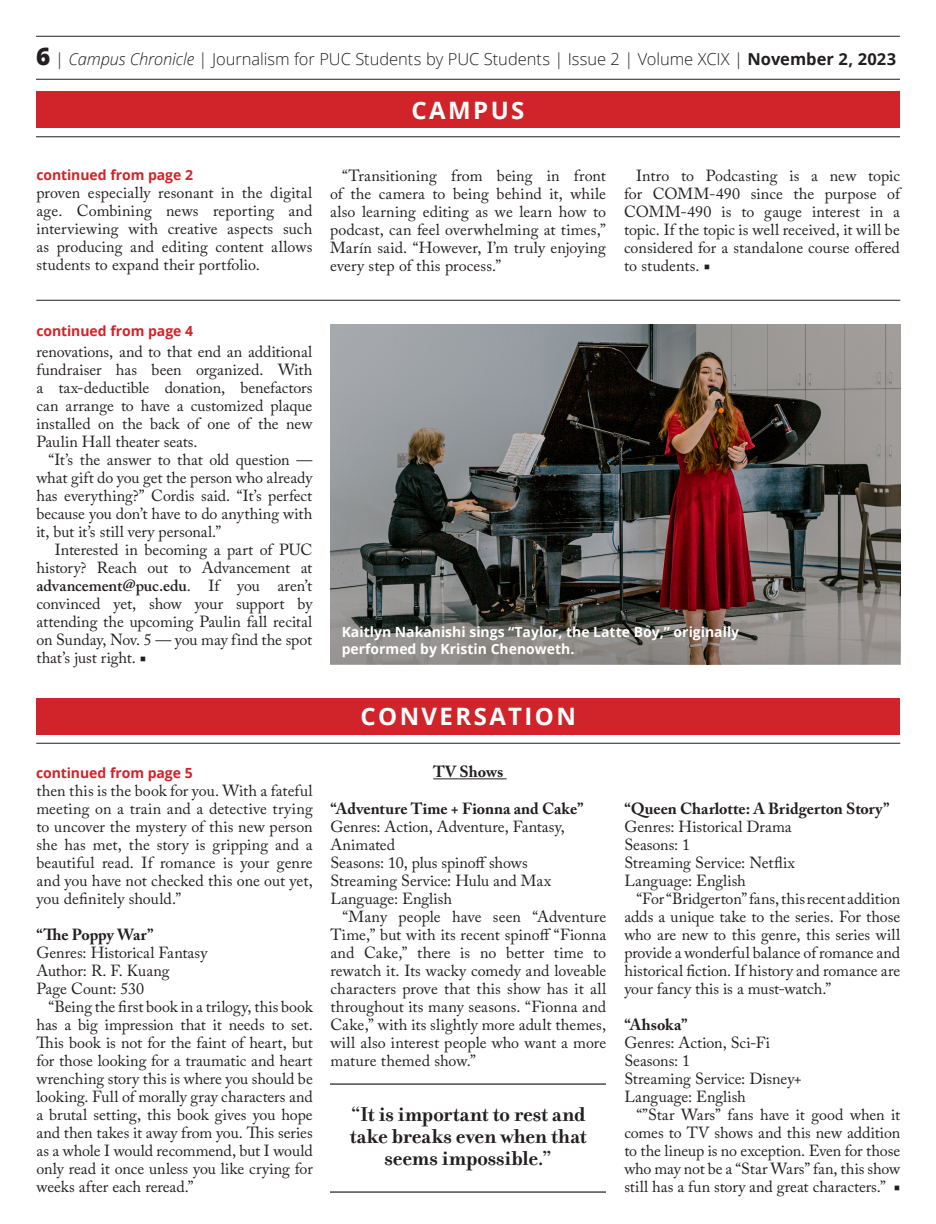
<style>
.page{position:relative;width:936px;height:1224px;background:#fff}
.page>*{position:absolute;margin:0;border:0;box-sizing:border-box;transform-origin:0 0}
.t1{font:700 24px "Open Sans";letter-spacing:.1em;color:#fff}
.Headings{font:700 21.7px/21.7px "Filosofia OT";letter-spacing:-.005em;color:#231f20;text-align:center}
.t2{font:300 16.5px "Open Sans";color:#231f20}
.Body_Copy{font:16px/18px "Adobe Caslon Pro";color:#231f20;text-align:justify}
.Body_Copy-2{font:700 16px "Adobe Caslon Pro";color:#231f20}
.By_Line{font:700 16px "Adobe Caslon Pro";letter-spacing:.005em;color:#231f20}
.caption_white{font:700 14px/16.8px "Open Sans";color:#fff}
.Continued{font:700 14px "Open Sans";letter-spacing:-.005em;color:#d1232a}
.s1{font-weight:800;font-size:24.3px}
.s2{font-style:italic}
.s3{font-weight:700}
.s4{font-family:"Minion Pro"}
.s5{font-weight:600}
</style>
<div class="page">
<hr style="left:36px;top:79px;width:864px;height:1px;background:#231f20">
<hr style="left:36px;top:36px;width:864px;height:1px;background:#231f20">
<div style="left:36px;top:92px;width:864px;height:36px;background:#d1232a"></div>
<hr style="left:36px;top:137px;width:864px;height:1px;background:#231f20">
<img style="left:330px;top:325px;width:570px;height:340px">
<hr style="left:36px;top:300px;width:864px;height:1px;background:#231f20">
<hr style="left:433px;top:778px;width:74px;height:1px;background:#231f20">
<div style="left:36px;top:698px;width:864px;height:36px;background:#d1232a"></div>
<hr style="left:36px;top:743px;width:864px;height:1px;background:#231f20">
<svg style="left:330px;top:593px;width:570px;height:71px;background:#736d69"></svg>
<hr style="left:330px;top:1083px;width:276px;height:2px;background:#231f20">
<hr style="left:330px;top:1191px;width:276px;height:2px;background:#231f20">
<p class="t2" style="left:36px;top:47px;width:862px"><span class="s1">6</span> | <span class="s2">Campus Chronicle</span> | Journalism for PUC Students by PUC Students | Issue 2 | Volume XCIX | <span class="s3">November 2, 2023</span></p>
<p class="t1" style="left:412px;top:93px;width:114px">CAMPUS</p>
<p class="Continued" style="left:36px;top:165px;width:158px">continued from page 2</p>
<p class="Body_Copy" style="left:36px;top:184px;width:278px">proven especially resonant in the digital age. Combining news reporting and interviewing with creative aspects such as producing and editing content allows students to expand their portfolio.</p>
<p class="Body_Copy" style="left:330px;top:167px;width:278px;text-indent:12px">“Transitioning from being in front of the camera to being behind it, while also learning editing as we learn how to podcast, can feel overwhelming at times,” Marín said. “However, I’m truly enjoying every step of this process.”</p>
<p class="Body_Copy" style="left:624px;top:167px;width:278px;text-indent:12px">Intro to Podcasting is a new topic for COMM-490 since the purpose of COMM-490 is to gauge interest in a topic. If the topic is well received, it will be considered for a standalone course offered to students. <span class="s4">■</span></p>
<p class="Continued" style="left:36px;top:321px;width:158px">continued from page 4</p>
<p class="Body_Copy" style="left:36px;top:343px;width:277px">renovations, and to that end an additional fundraiser has been organized. With a tax-deductible donation, benefactors can arrange to have a customized plaque installed on the back of one of the new Paulin Hall theater seats.</p>
<p class="Body_Copy" style="left:36px;top:451px;width:277px;text-indent:12px">“It’s the answer to that old question — what gift do you get the person who already has everything?” Cordis said. “It’s perfect because you don’t have to do anything with it, but it’s still very personal.”</p>
<p class="Body_Copy" style="left:36px;top:541px;width:277px;text-indent:19px">Interested in becoming a part of PUC history? Reach out to Advancement at <span class="s5">advancement@puc.edu</span>. If you aren’t convinced yet, show your support by attending the upcoming Paulin fall recital on Sunday, Nov. 5 — you may find the spot that’s just right. <span class="s4">■</span></p>
<p class="Continued" style="left:36px;top:763px;width:158px">continued from page 5</p>
<p class="Body_Copy" style="left:36px;top:782px;width:278px">then this is the book for you. With a fateful meeting on a train and a detective trying to uncover the mystery of this new person she has met, the story is gripping and a beautiful read. If romance is your genre and you have not checked this one out yet, you definitely should.”</p>
<p class="Body_Copy-2" style="left:36px;top:925px;width:119px">“The Poppy War”</p>
<p class="Body_Copy" style="left:36px;top:944px;width:172px">Genres: Historical Fantasy</p>
<p class="Body_Copy" style="left:36px;top:962px;width:135px">Author: R. F. Kuang</p>
<p class="Body_Copy" style="left:36px;top:980px;width:109px">Page Count: 530</p>
<p class="Body_Copy" style="left:36px;top:998px;width:278px;text-indent:12px">“Being the first book in a trilogy, this book has a big impression that it needs to set.<br>This book is not for the faint of heart, but for those looking for a traumatic and heart wrenching story this is where you should be looking. Full of morally gray characters and a brutal setting, this book gives you hope and then takes it away from you. This series as a whole I would recommend, but I would only read it once unless you like crying for weeks after each reread.”</p>
<p class="caption_white" style="left:342px;top:623px;width:399px">Kaitlyn Nakanishi sings “Taylor, the Latte Boy,” originally performed by Kristin Chenoweth.</p>
<p class="t1" style="left:361px;top:700px;width:217px">CONVERSATION</p>
<p class="By_Line" style="left:433px;top:762px;width:72px">TV Shows</p>
<p class="Body_Copy-2" style="left:330px;top:800px;width:255px">“Adventure Time + Fionna and Cake”</p>
<p class="Body_Copy" style="left:330px;top:818px;width:236px">Genres: Action, Adventure, Fantasy,<br>Animated</p>
<p class="Body_Copy" style="left:330px;top:854px;width:199px">Seasons: 10, plus spinoff shows</p>
<p class="Body_Copy" style="left:330px;top:872px;width:222px">Streaming Service: Hulu and Max</p>
<p class="Body_Copy" style="left:330px;top:890px;width:123px">Language: English</p>
<p class="Body_Copy" style="left:330px;top:908px;width:277px;text-indent:12px">“Many people have seen “Adventure Time,” but with its recent spinoff “Fionna and Cake,” there is no better time to rewatch it. Its wacky comedy and loveable characters prove that this show has it all throughout its many seasons. “Fionna and Cake,” with its slightly more adult themes, will also interest people who want a more mature themed show.”</p>
<p class="Headings" style="left:350px;top:1104px;width:239px">“It is important to rest and take breaks even when that seems impossible.”</p>
<p class="Body_Copy-2" style="left:624px;top:799px;width:267px">“Queen Charlotte: A Bridgerton Story”</p>
<p class="Body_Copy" style="left:624px;top:818px;width:169px">Genres: Historical Drama</p>
<p class="Body_Copy" style="left:624px;top:836px;width:67px">Seasons: 1</p>
<p class="Body_Copy" style="left:624px;top:854px;width:172px">Streaming Service: Netflix</p>
<p class="Body_Copy" style="left:624px;top:872px;width:123px">Language: English</p>
<p class="Body_Copy" style="left:624px;top:890px;width:277px;text-indent:12px">“For “Bridgerton” fans, this recent addition adds a unique take to the series. For those who are new to this genre, this series will provide a wonderful balance of romance and historical fiction. If history and romance are your fancy this is a must-watch.”</p>
<p class="Body_Copy-2" style="left:624px;top:1015px;width:65px">“Ahsoka”</p>
<p class="Body_Copy" style="left:624px;top:1034px;width:147px">Genres: Action, Sci-Fi</p>
<p class="Body_Copy" style="left:624px;top:1052px;width:67px">Seasons: 1</p>
<p class="Body_Copy" style="left:624px;top:1070px;width:179px">Streaming Service: Disney+</p>
<p class="Body_Copy" style="left:624px;top:1088px;width:123px">Language: English</p>
<p class="Body_Copy" style="left:624px;top:1106px;width:277px;text-indent:12px">“”Star Wars” fans have it good when it comes to TV shows and this new addition to the lineup is no exception. Even for those who may not be a “Star Wars” fan, this show still has a fun story and great characters.” <span class="s4">■</span></p>
</div>
